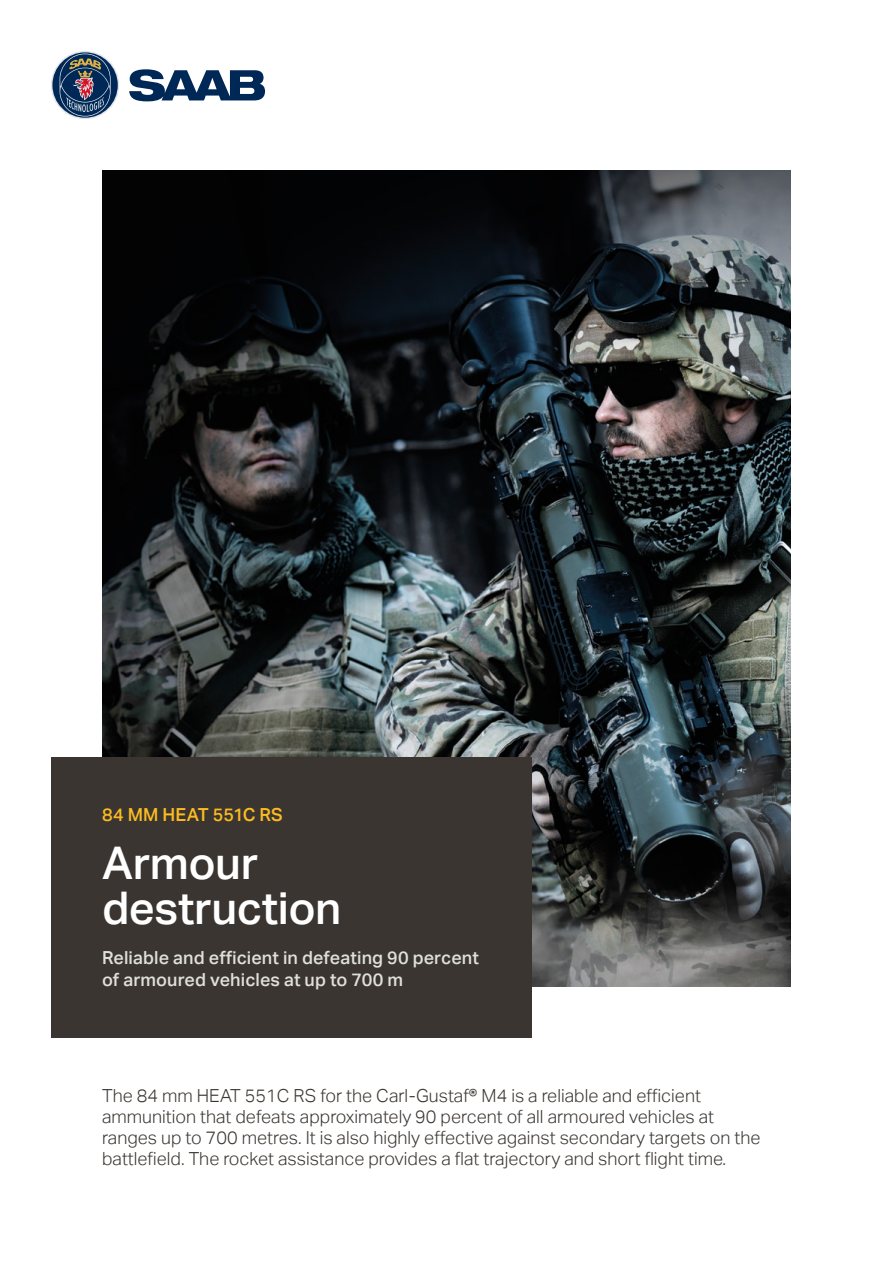
<style>
.page{position:relative;width:893px;height:1263px;background:#fff}
.page>*{position:absolute;margin:0;border:0;box-sizing:border-box;transform-origin:0 0}
.t1{font:500 45px/45px "Aktiv Grotesk";letter-spacing:-.01em;color:#fff}
.t2{font:300 18px/21px "Aktiv Grotesk";color:#3a3531}
.t3{font:500 18px/21.6px "Aktiv Grotesk";letter-spacing:.005em;color:#e0dfda}
.t4{font:500 18px "Aktiv Grotesk";letter-spacing:.005em;color:#fbbb21}
</style>
<div class="page">
<img style="left:102px;top:171px;width:689px;height:815px">
<div style="left:51px;top:757px;width:480px;height:280px;background:#3a3531"></div>
<div style="left:51px;top:51px;width:68px;height:68px;background:#dfe4e8;border-radius:50%"></div>
<svg style="left:52px;top:52px;width:66px;height:66px"></svg>
<svg style="left:60px;top:54px;width:51px;height:63px;background:#4c5d76"></svg>
<svg style="left:129px;top:69px;width:136px;height:32px"></svg>
<p class="t4" style="left:102px;top:804px;width:182px">84 MM HEAT 551C RS</p>
<h1 class="t1" style="left:102px;top:840px;width:241px">Armour destruction</h1>
<p class="t3" style="left:102px;top:947px;width:378px">Reliable and efficient in defeating 90 percent of armoured vehicles at up to 700 m</p>
<p class="t2" style="left:102px;top:1085px;width:660px">The 84 mm HEAT 551C RS for the Carl-Gustaf® M4 is a reliable and efficient ammunition that defeats approximately 90 percent of all armoured vehicles at ranges up to 700 metres. It is also highly effective against secondary targets on the battlefield. The rocket assistance provides a flat trajectory and short flight time.</p>
</div>
